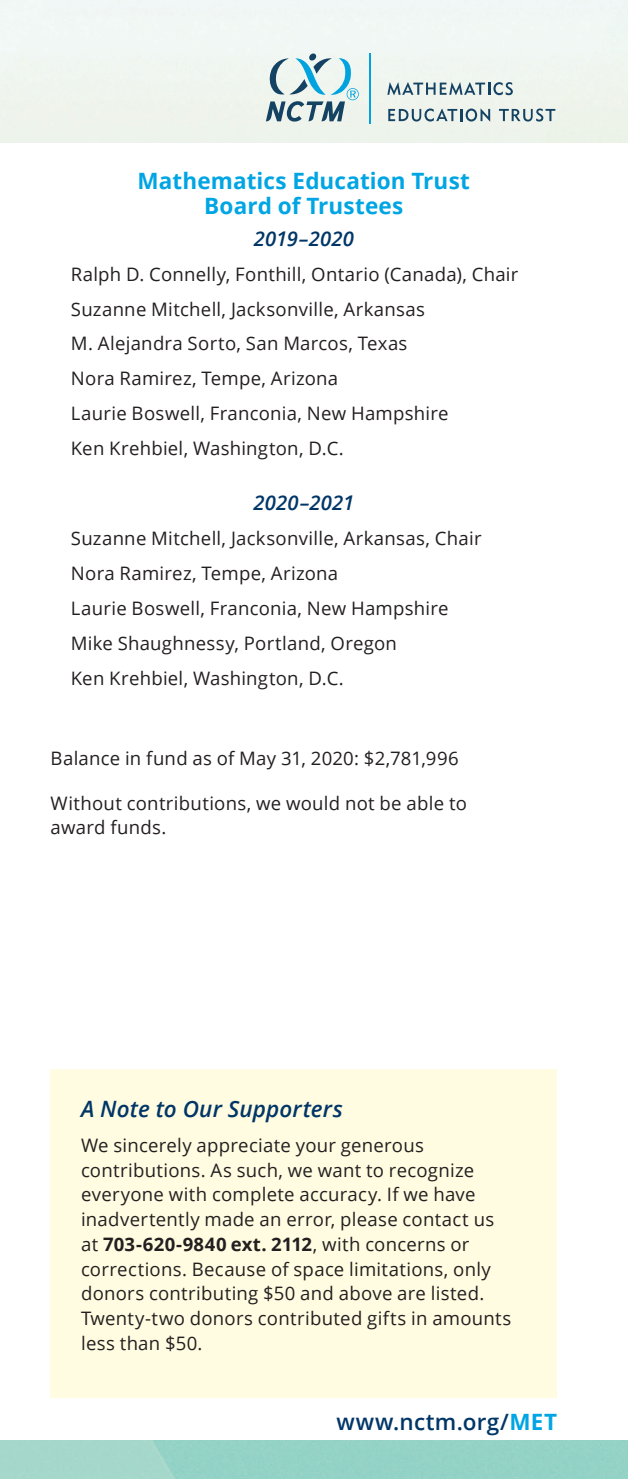
<style>
.page{position:relative;width:628px;height:1479px;background:#fff}
.page>*{position:absolute;margin:0;border:0;box-sizing:border-box;transform-origin:0 0}
.Subhead_3{font:700 22.5px/24.8px "Open Sans";letter-spacing:.005em;color:#00a5e3;text-align:center}
.Subhead_4{font:italic 600 22.5px "Open Sans";letter-spacing:.005em;color:#003667}
.t1{font:600 22.5px "Open Sans";letter-spacing:.015em;color:#003667}
.Subhead_4-2{font:italic 600 20.25px "Open Sans";letter-spacing:.01em;color:#003667}
.Body{font:18.45px/24.8px "Open Sans";letter-spacing:.015em;color:#231f20}
.Grant_names{font:18.45px "Open Sans";letter-spacing:.015em;color:#231f20}
.s1{font-weight:700}
.s2{font-weight:700;color:#00a5e3}
</style>
<div class="page">
<img style="left:0;top:0;width:628px;height:1478px">
<div style="left:0;top:143px;width:628px;height:1296px;background:#fff"></div>
<div style="left:309px;top:53px;width:7px;height:7px;background:#144263;border-radius:50%"></div>
<svg style="left:266px;top:58px;width:93px;height:64px"></svg>
<hr style="left:369px;top:53px;width:1px;height:70px;background:#00a3dd">
<svg style="left:387px;top:82px;width:126px;height:13px;background:#a3b7be"></svg>
<svg style="left:388px;top:108px;width:102px;height:13px"></svg>
<svg style="left:499px;top:108px;width:56px;height:13px"></svg>
<div style="left:51px;top:1069px;width:506px;height:328px;background:#fffce1"></div>
<p class="Subhead_3" style="left:138px;top:168px;width:334px">Mathematics Education Trust<br>Board of Trustees</p>
<p class="Subhead_4-2" style="left:254px;top:224px;width:102px">2019–2020</p>
<p class="Grant_names" style="left:71px;top:261px;width:449px">Ralph D. Connelly, Fonthill, Ontario (Canada), Chair</p>
<p class="Grant_names" style="left:71px;top:296px;width:355px">Suzanne Mitchell, Jacksonville, Arkansas</p>
<p class="Grant_names" style="left:71px;top:331px;width:338px">M. Alejandra Sorto, San Marcos, Texas</p>
<p class="Grant_names" style="left:71px;top:366px;width:269px">Nora Ramirez, Tempe, Arizona</p>
<p class="Grant_names" style="left:71px;top:401px;width:379px">Laurie Boswell, Franconia, New Hampshire</p>
<p class="Grant_names" style="left:71px;top:436px;width:274px">Ken Krehbiel, Washington, D.C.</p>
<p class="Subhead_4-2" style="left:253px;top:489px;width:102px">2020–2021</p>
<p class="Grant_names" style="left:71px;top:526px;width:412px">Suzanne Mitchell, Jacksonville, Arkansas, Chair</p>
<p class="Grant_names" style="left:71px;top:560px;width:269px">Nora Ramirez, Tempe, Arizona</p>
<p class="Grant_names" style="left:71px;top:595px;width:379px">Laurie Boswell, Franconia, New Hampshire</p>
<p class="Grant_names" style="left:71px;top:630px;width:327px">Mike Shaughnessy, Portland, Oregon</p>
<p class="Grant_names" style="left:71px;top:665px;width:274px">Ken Krehbiel, Washington, D.C.</p>
<p class="Body" style="left:51px;top:745px;width:409px">Balance in fund as of May 31, 2020: $2,781,996</p>
<p class="Body" style="left:51px;top:790px;width:418px">Without contributions, we would not be able to award funds.</p>
<p class="Subhead_4" style="left:81px;top:1093px;width:263px">A Note to Our Supporters</p>
<p class="Body" style="left:81px;top:1132px;width:432px">We sincerely appreciate your generous contributions. As such, we want to recognize everyone with complete accuracy. If we have inadvertently made an error, please contact us at <span class="s1">703-620-9840 ext. 2112</span>, with concerns or corrections. Because of space limitations, only donors contributing $50 and above are listed.<br>Twenty-two donors contributed gifts in amounts less than $50.</p>
<p class="t1" style="left:336px;top:1406px;width:222px">www.nctm.org/<span class="s2">MET</span></p>
</div>
